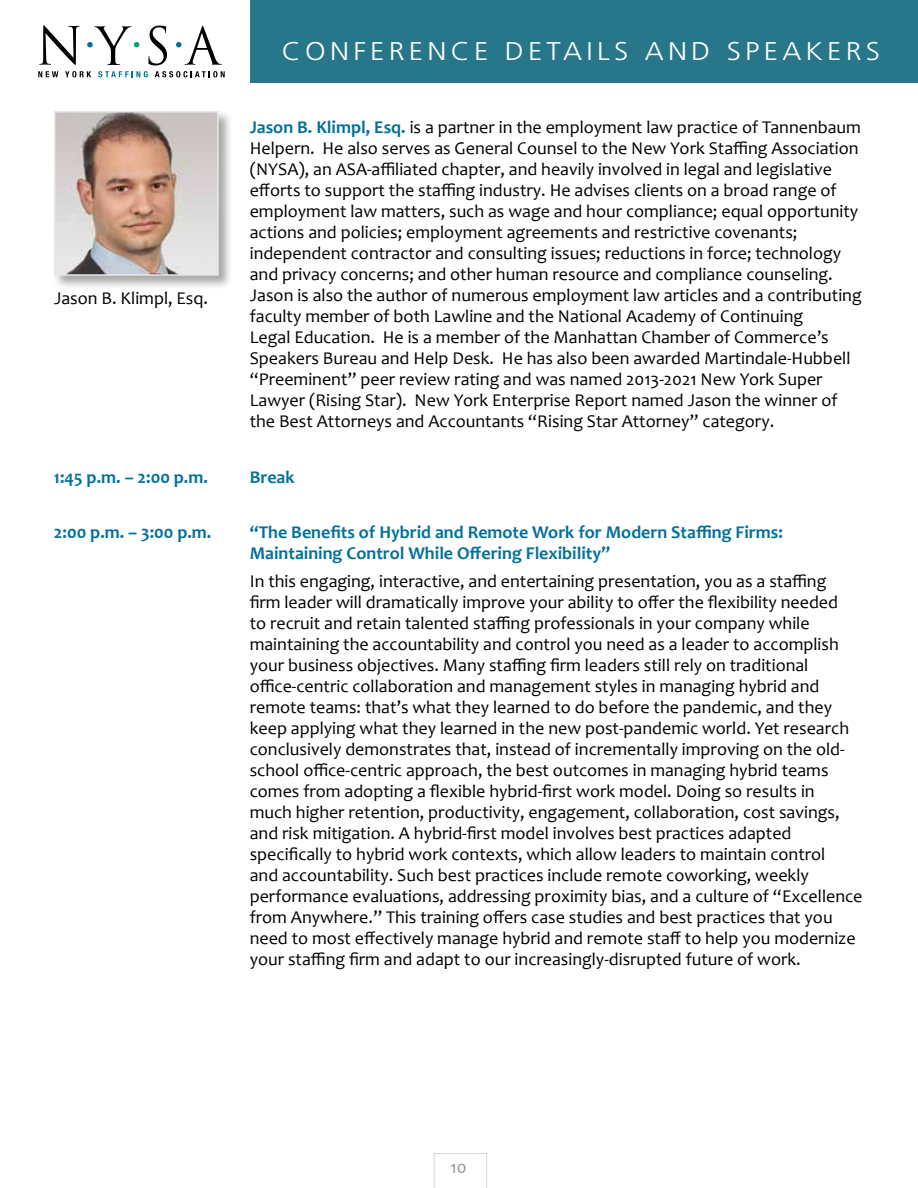
<style>
.page{position:relative;width:918px;height:1188px;background:#fff}
.page>*{position:absolute;margin:0;border:0;box-sizing:border-box;transform-origin:0 0}
.t1{font:300 25.65px "Frutiger";letter-spacing:.15em;color:#fff;scale:1.11 1}
.t2{font:18px/21px "Candara";color:#000}
.t3{font:700 18px/21px "Candara";color:#03719a}
.t4{font:18px "Candara";color:#939598}
.s1{font-weight:700;color:#03719a}
</style>
<div class="page">
<div style="left:250px;top:0;width:668px;height:83px;background:#287689"></div>
<svg style="left:39px;top:25px;width:41px;height:40px"></svg>
<svg style="left:148px;top:26px;width:19px;height:39px"></svg>
<svg style="left:87px;top:26px;width:52px;height:39px"></svg>
<svg style="left:176px;top:26px;width:46px;height:39px"></svg>
<svg style="left:38px;top:71px;width:20px;height:6px"></svg>
<svg style="left:65px;top:71px;width:26px;height:6px"></svg>
<svg style="left:98px;top:71px;width:50px;height:6px"></svg>
<svg style="left:155px;top:71px;width:70px;height:6px"></svg>
<svg style="left:434px;top:1153px;width:53px;height:35px"></svg>
<div style="left:52px;top:110px;width:181px;height:180px;background:#000;opacity:.35"></div>
<img style="left:57px;top:114px;width:159px;height:159px">
<div style="left:54px;top:111px;width:165px;height:165px;border:2px solid #e6e7e8"></div>
<p class="t2" style="left:54px;top:287px;width:156px">Jason B. Klimpl, Esq.</p>
<h1 class="t1" style="left:282px;top:36px;width:540px">CONFERENCE DETAILS AND SPEAKERS</h1>
<p class="t2" style="left:250px;top:117px;width:614px"><span class="s1">Jason B. Klimpl, Esq.</span> is a partner in the employment law practice of Tannenbaum Helpern. He also serves as General Counsel to the New York Staffing Association (NYSA), an ASA-affiliated chapter, and heavily involved in legal and legislative efforts to support the staffing industry. He advises clients on a broad range of employment law matters, such as wage and hour compliance; equal opportunity actions and policies; employment agreements and restrictive covenants; independent contractor and consulting issues; reductions in force; technology and privacy concerns; and other human resource and compliance counseling.<br>Jason is also the author of numerous employment law articles and a contributing faculty member of both Lawline and the National Academy of Continuing<br>Legal Education. He is a member of the Manhattan Chamber of Commerce’s Speakers Bureau and Help Desk. He has also been awarded Martindale-Hubbell “Preeminent” peer review rating and was named 2013-2021 New York Super Lawyer (Rising Star). New York Enterprise Report named Jason the winner of the Best Attorneys and Accountants “Rising Star Attorney” category.</p>
<p class="t3" style="left:54px;top:467px;width:155px">1:45 p.m. – 2:00 p.m.</p>
<p class="t3" style="left:250px;top:467px;width:46px">Break</p>
<p class="t3" style="left:54px;top:522px;width:159px">2:00 p.m. – 3:00 p.m.</p>
<p class="t3" style="left:250px;top:522px;width:535px">“The Benefits of Hybrid and Remote Work for Modern Staffing Firms:<br>Maintaining Control While Offering Flexibility”</p>
<p class="t2" style="left:250px;top:571px;width:614px">In this engaging, interactive, and entertaining presentation, you as a staffing<br>firm leader will dramatically improve your ability to offer the flexibility needed<br>to recruit and retain talented staffing professionals in your company while maintaining the accountability and control you need as a leader to accomplish your business objectives. Many staffing firm leaders still rely on traditional office-centric collaboration and management styles in managing hybrid and remote teams: that’s what they learned to do before the pandemic, and they keep applying what they learned in the new post-pandemic world. Yet research conclusively demonstrates that, instead of incrementally improving on the old&shy;school office-centric approach, the best outcomes in managing hybrid teams comes from adopting a flexible hybrid-first work model. Doing so results in<br>much higher retention, productivity, engagement, collaboration, cost savings, and risk mitigation. A hybrid-first model involves best practices adapted specifically to hybrid work contexts, which allow leaders to maintain control<br>and accountability. Such best practices include remote coworking, weekly performance evaluations, addressing proximity bias, and a culture of “Excellence from Anywhere.” This training offers case studies and best practices that you need to most effectively manage hybrid and remote staff to help you modernize your staffing firm and adapt to our increasingly-disrupted future of work.</p>
<p class="t4" style="left:451px;top:1157px;width:18px">10</p>
</div>
